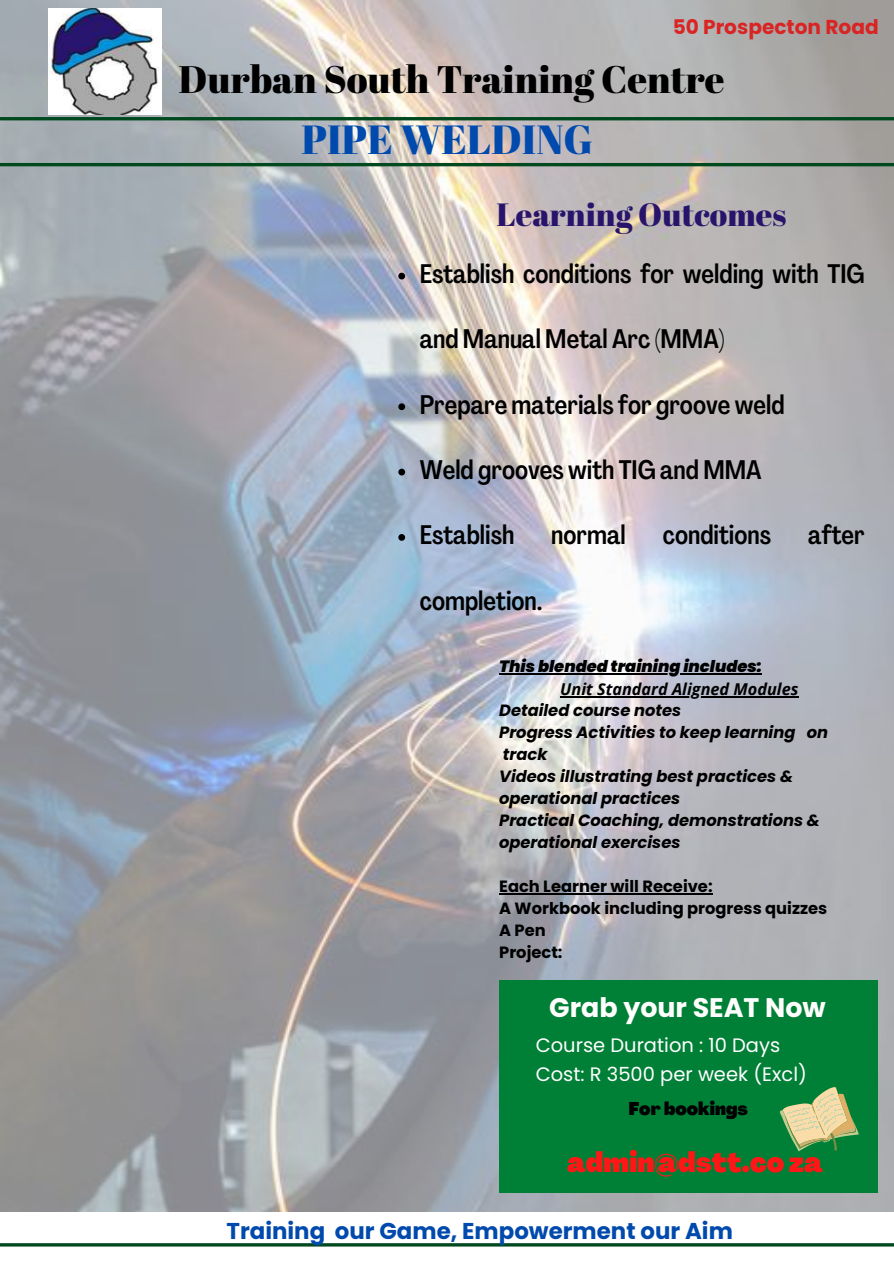
<style>
.page{position:relative;width:894px;height:1264px;background:#fff}
.page>*{position:absolute;margin:0;border:0;box-sizing:border-box;transform-origin:0 0}
.t1{font:40.65px "Abril Fatface";color:#004aad}
.t2{font:38.25px "Abril Fatface";color:#000}
.t3{font:32.1px "Abril Fatface";color:#28156b}
.t4{font:900 27.75px "Agrandir";color:#ff1616}
.t5{font:700 26.85px "Poppins";color:#fffefd}
.t6{font:500 26.55px "Agrandir Tight";color:#000}
.t7{font:700 22.8px "Poppins";color:#004aad}
.t8{font:700 20.1px "Poppins";color:#da2424}
.t9{font:19.5px/29.2px "Poppins";color:#fff}
.t10{font:900 18px "Agrandir";color:#000}
.t11{font:italic 700 16.35px/22px "Poppins";color:#000}
.t12{font:700 16.35px/22px "Poppins";color:#000}
.t13{font:italic 900 16.35px "Poppins";color:#000}
.t14{font:italic 700 16.35px "Open Sans";color:#000}
</style>
<div class="page">
<img style="left:0;top:0;width:893px;height:1211px">
<hr style="left:0;top:117px;width:893px;height:3px;background:#00491f">
<hr style="left:0;top:163px;width:893px;height:3px;background:#00491f">
<hr style="left:0;top:1243px;width:893px;height:3px;background:#00491f">
<div style="left:499px;top:980px;width:378px;height:213px;background:#008037"></div>
<svg style="left:780px;top:1087px;width:78px;height:64px"></svg>
<img style="left:48px;top:8px;width:114px;height:106px">
<hr style="left:499px;top:673px;width:263px;height:1px;background:#000">
<hr style="left:560px;top:696px;width:238px;height:1px;background:#000">
<hr style="left:499px;top:893px;width:213px;height:1px;background:#000">
<svg style="left:398px;top:273px;width:7px;height:6px"></svg>
<svg style="left:398px;top:403px;width:7px;height:7px"></svg>
<svg style="left:398px;top:468px;width:7px;height:7px"></svg>
<svg style="left:398px;top:534px;width:7px;height:7px"></svg>
<p class="t8" style="left:672px;top:13px;width:207px">50 Prospecton Road</p>
<h2 class="t2" style="left:178px;top:53px;width:547px">Durban South Training Centre</h2>
<h1 class="t1" style="left:301px;top:110px;width:293px">PIPE WELDING</h1>
<h3 class="t3" style="left:496px;top:192px;width:291px">Learning Outcomes</h3>
<h3 class="t6" style="left:419px;top:263px;width:446px">Establish conditions for welding with TIG</h3>
<h3 class="t6" style="left:419px;top:328px;width:306px">and Manual Metal Arc (MMA)</h3>
<h3 class="t6" style="left:419px;top:393px;width:366px">Prepare materials for groove weld</h3>
<h3 class="t6" style="left:419px;top:459px;width:343px">Weld grooves with TIG and MMA</h3>
<h3 class="t6" style="left:419px;top:524px;width:96px">Establish</h3>
<h3 class="t6" style="left:551px;top:524px;width:76px">normal</h3>
<h3 class="t6" style="left:662px;top:524px;width:110px">conditions</h3>
<h3 class="t6" style="left:808px;top:524px;width:58px">after</h3>
<h3 class="t6" style="left:419px;top:589px;width:124px">completion.</h3>
<p class="t13" style="left:499px;top:654px;width:264px">This blended training includes:</p>
<p class="t14" style="left:560px;top:677px;width:239px">Unit Standard Aligned Modules</p>
<p class="t11" style="left:499px;top:699px;width:330px">Detailed course notes<br>Progress Activities to keep learning on track<br>Videos illustrating best practices &amp; operational practices<br>Practical Coaching, demonstrations &amp; operational exercises</p>
<p class="t12" style="left:499px;top:875px;width:329px">Each Learner will Receive:<br>A Workbook including progress quizzes<br>A Pen<br>Project:</p>
<h3 class="t5" style="left:549px;top:988px;width:278px">Grab your SEAT Now</h3>
<p class="t9" style="left:535px;top:1030px;width:272px">Course Duration : 10 Days<br>Cost: R 3500 per week (Excl)</p>
<p class="t10" style="left:628px;top:1101px;width:121px">For bookings</p>
<h3 class="t4" style="left:567px;top:1150px;width:257px">admin@dstt.co za</h3>
<h3 class="t7" style="left:226px;top:1214px;width:507px">Training our Game, Empowerment our Aim</h3>
</div>
